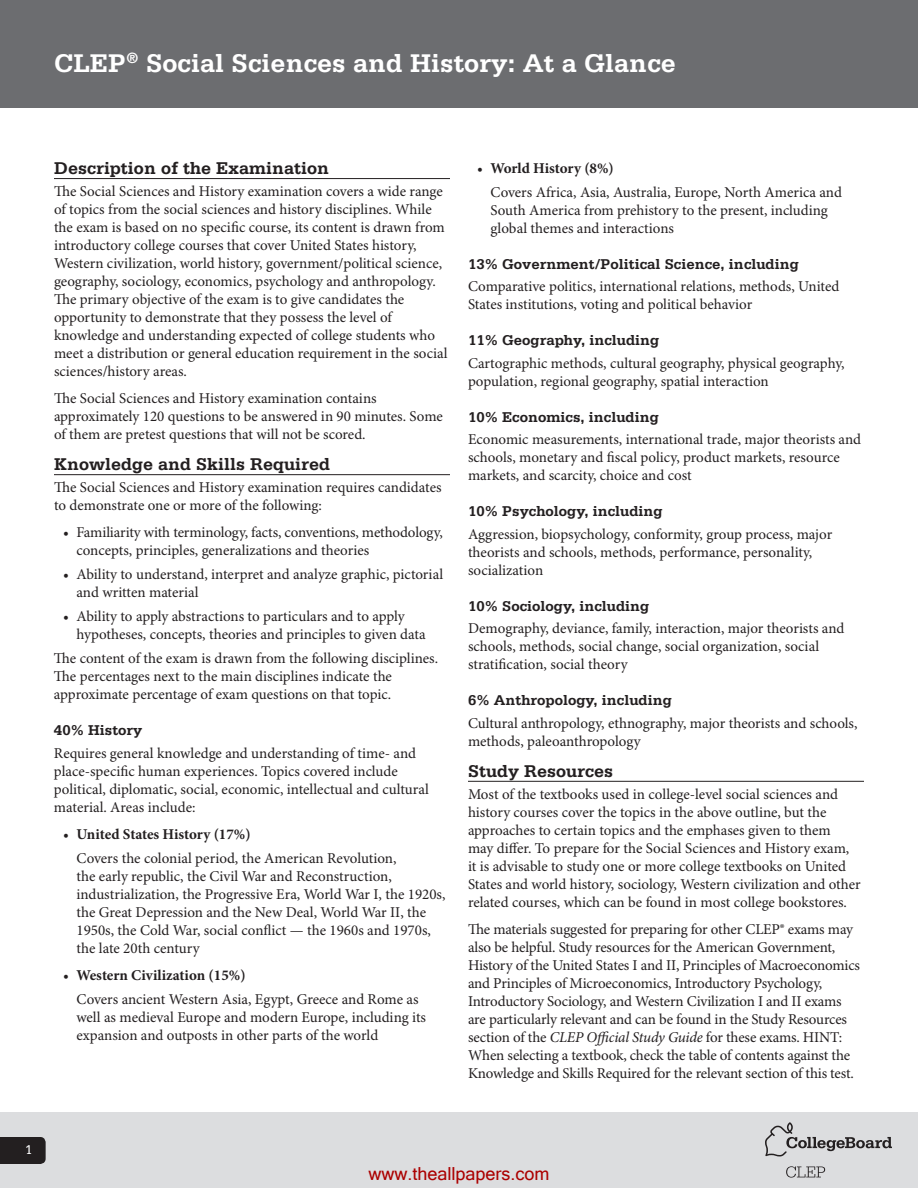
<style>
.page{position:relative;width:918px;height:1188px;background:#fff}
.page>*{position:absolute;margin:0;border:0;box-sizing:border-box;transform-origin:0 0}
.t1{font:700 27px "Serifa Std";color:#fff}
.t2{font:700 18px "Serifa Std";color:#231f20}
.t3{font:18px "Microsoft Sans Serif";color:#ab0000}
.text{font:15px/18px "Minion Pro";letter-spacing:-.005em;color:#231f20}
.bullets{font:15px/18px "Minion Pro";letter-spacing:-.005em;color:#231f20}
.Sub-Header{font:700 15px "Serifa Std";color:#231f20}
.bullets-2{font:700 15px "Minion Pro";letter-spacing:-.005em;color:#231f20}
.t4{font:13.5px "Serifa Std";color:#fff}
.s1{font-weight:400}
.s2{font-style:italic}
</style>
<div class="page">
<div style="left:0;top:1112px;width:918px;height:76px;background:#dcdddf"></div>
<svg style="left:786px;top:1166px;width:39px;height:12px"></svg>
<svg style="left:765px;top:1122px;width:127px;height:35px"></svg>
<svg style="left:0;top:1137px;width:46px;height:27px"></svg>
<div style="left:0;top:0;width:918px;height:108px;background:#6c6d70"></div>
<hr style="left:54px;top:178px;width:396px;height:1px;background:#231f20">
<hr style="left:54px;top:474px;width:396px;height:1px;background:#231f20">
<hr style="left:468px;top:781px;width:396px;height:1px;background:#231f20">
<p class="t1" style="left:54px;top:47px;width:623px">CLEP<sup>®</sup> Social Sciences and History: At a Glance</p>
<p class="t2" style="left:54px;top:157px;width:277px">Description of the Examination</p>
<p class="text" style="left:54px;top:183px;width:395px">The Social Sciences and History examination covers a wide range of topics from the social sciences and history disciplines. While the exam is based on no specific course, its content is drawn from introductory college courses that cover United States history, Western civilization, world history, government/political science, geography, sociology, economics, psychology and anthropology.<br>The primary objective of the exam is to give candidates the opportunity to demonstrate that they possess the level of knowledge and understanding expected of college students who meet a distribution or general education requirement in the social sciences/history areas.</p>
<p class="text" style="left:54px;top:390px;width:390px">The Social Sciences and History examination contains approximately 120 questions to be answered in 90 minutes. Some of them are pretest questions that will not be scored.</p>
<p class="t2" style="left:54px;top:453px;width:278px">Knowledge and Skills Required</p>
<p class="text" style="left:54px;top:479px;width:389px">The Social Sciences and History examination requires candidates to demonstrate one or more of the following:</p>
<p class="bullets" style="left:76px;top:524px;width:368px;text-indent:-14px">• Familiarity with terminology, facts, conventions, methodology, concepts, principles, generalizations and theories</p>
<p class="bullets" style="left:76px;top:566px;width:368px;text-indent:-14px">• Ability to understand, interpret and analyze graphic, pictorial and written material</p>
<p class="bullets" style="left:76px;top:608px;width:351px;text-indent:-13px">• Ability to apply abstractions to particulars and to apply hypotheses, concepts, theories and principles to given data</p>
<p class="text" style="left:54px;top:650px;width:386px">The content of the exam is drawn from the following disciplines.<br>The percentages next to the main disciplines indicate the approximate percentage of exam questions on that topic.</p>
<p class="Sub-Header" style="left:54px;top:722px;width:90px">40% History</p>
<p class="text" style="left:54px;top:745px;width:376px">Requires general knowledge and understanding of time- and place-specific human experiences. Topics covered include political, diplomatic, social, economic, intellectual and cultural material. Areas include:</p>
<p class="bullets-2" style="left:63px;top:825px;width:189px"><span class="s1">•</span> United States History (17%)</p>
<p class="text" style="left:76px;top:850px;width:371px">Covers the colonial period, the American Revolution,<br>the early republic, the Civil War and Reconstruction, industrialization, the Progressive Era, World War I, the 1920s, the Great Depression and the New Deal, World War II, the 1950s, the Cold War, social conflict — the 1960s and 1970s, the late 20th century</p>
<p class="bullets-2" style="left:63px;top:966px;width:184px"><span class="s1">•</span> Western Civilization (15%)</p>
<p class="text" style="left:76px;top:991px;width:351px">Covers ancient Western Asia, Egypt, Greece and Rome as well as medieval Europe and modern Europe, including its expansion and outposts in other parts of the world</p>
<p class="bullets-2" style="left:477px;top:159px;width:138px"><span class="s1">•</span> World History (8%)</p>
<p class="text" style="left:490px;top:184px;width:353px">Covers Africa, Asia, Australia, Europe, North America and<br>South America from prehistory to the present, including global themes and interactions</p>
<p class="Sub-Header" style="left:468px;top:255px;width:333px">13% Government/Political Science, including</p>
<p class="text" style="left:468px;top:278px;width:373px">Comparative politics, international relations, methods, United<br>States institutions, voting and political behavior</p>
<p class="Sub-Header" style="left:468px;top:332px;width:193px">11% Geography, including</p>
<p class="text" style="left:468px;top:355px;width:378px">Cartographic methods, cultural geography, physical geography, population, regional geography, spatial interaction</p>
<p class="Sub-Header" style="left:468px;top:408px;width:192px">10% Economics, including</p>
<p class="text" style="left:468px;top:431px;width:395px">Economic measurements, international trade, major theorists and schools, monetary and fiscal policy, product markets, resource markets, and scarcity, choice and cost</p>
<p class="Sub-Header" style="left:468px;top:503px;width:196px">10% Psychology, including</p>
<p class="text" style="left:468px;top:526px;width:366px">Aggression, biopsychology, conformity, group process, major theorists and schools, methods, performance, personality, socialization</p>
<p class="Sub-Header" style="left:468px;top:597px;width:183px">10% Sociology, including</p>
<p class="text" style="left:468px;top:620px;width:378px">Demography, deviance, family, interaction, major theorists and schools, methods, social change, social organization, social stratification, social theory</p>
<p class="Sub-Header" style="left:468px;top:692px;width:205px">6% Anthropology, including</p>
<p class="text" style="left:468px;top:715px;width:391px">Cultural anthropology, ethnography, major theorists and schools, methods, paleoanthropology</p>
<p class="t2" style="left:468px;top:760px;width:147px">Study Resources</p>
<p class="text" style="left:468px;top:786px;width:394px">Most of the textbooks used in college-level social sciences and history courses cover the topics in the above outline, but the approaches to certain topics and the emphases given to them<br>may differ. To prepare for the Social Sciences and History exam, it is advisable to study one or more college textbooks on United States and world history, sociology, Western civilization and other related courses, which can be found in most college bookstores.</p>
<p class="text" style="left:468px;top:921px;width:394px">The materials suggested for preparing for other CLEP® exams may also be helpful. Study resources for the American Government, History of the United States I and II, Principles of Macroeconomics and Principles of Microeconomics, Introductory Psychology, Introductory Sociology, and Western Civilization I and II exams are particularly relevant and can be found in the Study Resources section of the <span class="s2">CLEP Official Study Guide</span> for these exams. HINT:<br>When selecting a textbook, check the table of contents against the Knowledge and Skills Required for the relevant section of this test.</p>
<p class="t4" style="left:25px;top:1142px;width:9px">1</p>
<p class="t3" style="left:368px;top:1162px;width:183px">www.theallpapers.com</p>
</div>
